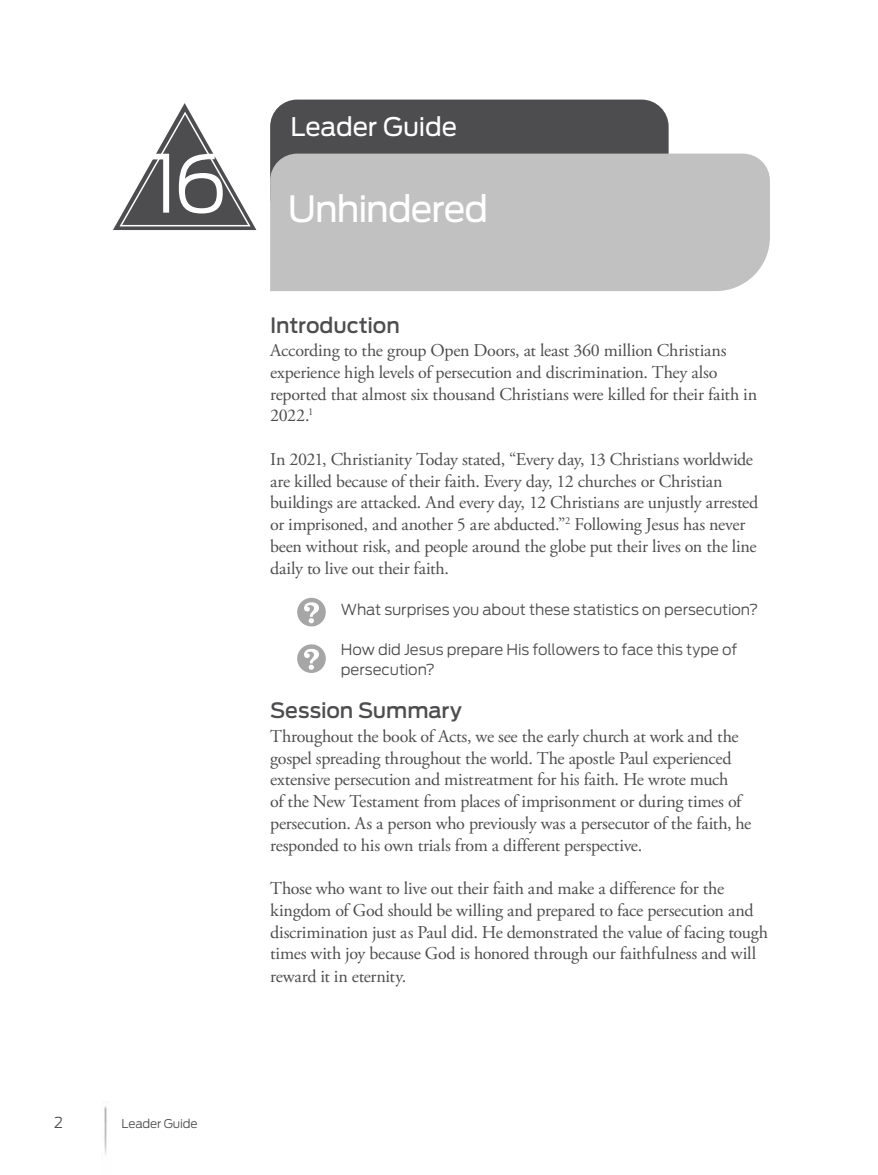
<style>
.page{position:relative;width:878px;height:1175px;background:#fff}
.page>*{position:absolute;margin:0;border:0;box-sizing:border-box;transform-origin:0 0}
.t1{font:300 79.5px "Antenna";color:#fff}
.t2{font:36px "Antenna";letter-spacing:-.03em;color:#fff}
.t3{font:25.5px "Antenna";letter-spacing:-.005em;color:#fff}
.t4{font:500 21px "Antenna";letter-spacing:-.005em;color:#4d4d4f}
.t5{font:18px/21.8px "Adobe Garamond Pro";letter-spacing:-.015em;color:#4d4d4f}
.t6{font:300 15px/19.5px "Antenna";letter-spacing:-.005em;color:#4d4d4f}
.t7{font:300 12px "Antenna";letter-spacing:-.01em;color:#4d4d4f}
</style>
<div class="page">
<div style="left:270px;top:100px;width:398px;height:123px;background:#4d4d4f;border-radius:27px"></div>
<div style="left:270px;top:154px;width:500px;height:137px;background:#c1c1c1"></div>
<img style="left:104px;top:1106px;width:3px;height:49px">
<svg style="left:297px;top:598px;width:29px;height:28px"></svg>
<svg style="left:297px;top:644px;width:29px;height:29px"></svg>
<svg style="left:113px;top:103px;width:143px;height:127px"></svg>
<h1 class="t1" style="left:149px;top:136px;width:80px">16</h1>
<h3 class="t3" style="left:290px;top:112px;width:168px">Leader Guide</h3>
<h2 class="t2" style="left:288px;top:187px;width:201px">Unhindered</h2>
<p class="t4" style="left:270px;top:313px;width:131px">Introduction</p>
<p class="t5" style="left:270px;top:340px;width:488px">According to the group Open Doors, at least 360 million Christians experience high levels of persecution and discrimination. They also reported that almost six thousand Christians were killed for their faith in 2022.<sup>1</sup></p>
<p class="t5" style="left:270px;top:449px;width:489px">In 2021, Christianity Today stated, “Every day, 13 Christians worldwide are killed because of their faith. Every day, 12 churches or Christian buildings are attacked. And every day, 12 Christians are unjustly arrested or imprisoned, and another 5 are abducted.”<sup>2</sup> Following Jesus has never been without risk, and people around the globe put their lives on the line daily to live out their faith.</p>
<p class="t6" style="left:341px;top:600px;width:419px">What surprises you about these statistics on persecution?</p>
<p class="t6" style="left:341px;top:640px;width:398px">How did Jesus prepare His followers to face this type of persecution?</p>
<p class="t4" style="left:270px;top:698px;width:193px">Session Summary</p>
<p class="t5" style="left:270px;top:725px;width:483px">Throughout the book of Acts, we see the early church at work and the gospel spreading throughout the world. The apostle Paul experienced extensive persecution and mistreatment for his faith. He wrote much<br>of the New Testament from places of imprisonment or during times of persecution. As a person who previously was a persecutor of the faith, he responded to his own trials from a different perspective.</p>
<p class="t5" style="left:270px;top:878px;width:499px">Those who want to live out their faith and make a difference for the kingdom of God should be willing and prepared to face persecution and discrimination just as Paul did. He demonstrated the value of facing tough times with joy because God is honored through our faithfulness and will reward it in eternity.</p>
<p class="t6" style="left:54px;top:1112px;width:10px">2</p>
<p class="t7" style="left:122px;top:1116px;width:78px">Leader Guide</p>
</div>
